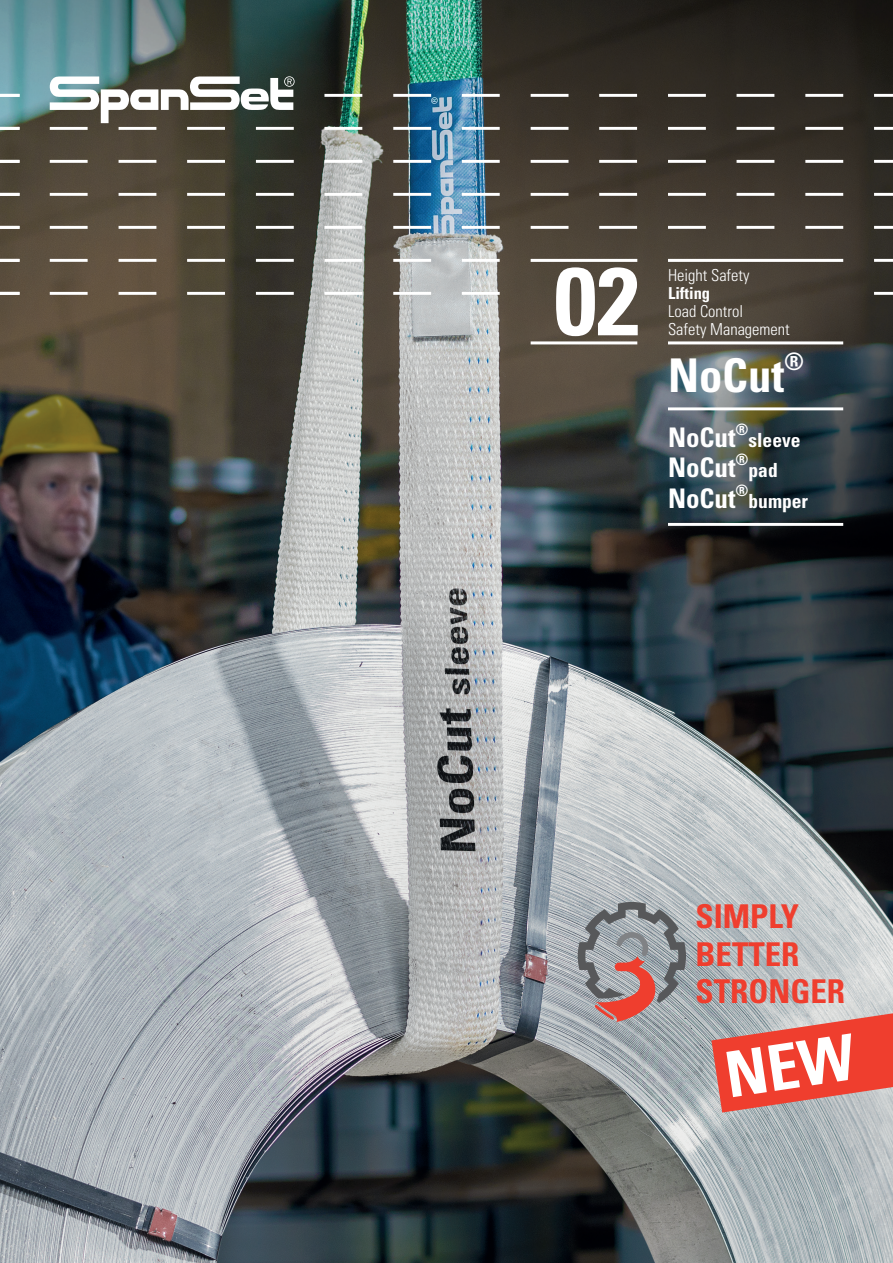
<style>
.page{position:relative;width:893px;height:1263px;background:#fff}
.page>*{position:absolute;margin:0;border:0;box-sizing:border-box;transform-origin:0 0}
.t1{font:700 condensed 46.5px "Univers";color:#fff}
.t2{font:700 condensed 32.85px/37.5px "Univers";color:#ef3e2e}
.t3{font:700 condensed 27px "Univers";color:#fff}
.t4{font:700 condensed 24px "Univers";color:#fff}
.t5{font:700 condensed 19.5px "Univers";color:#fff}
.t6{font:300 condensed 16.5px/18px "Univers";color:#fff}
.t7{font:700 condensed 16.5px "Univers";color:#fff}
</style>
<div class="page">
<img style="left:0;top:0;width:893px;height:1263px">
<svg style="left:578px;top:901px;width:108px;height:121px;background:#9f9092"></svg>
<hr style="left:874px;top:94px;width:19px;height:3px;background:#fff">
<hr style="left:874px;top:127px;width:19px;height:3px;background:#fff">
<hr style="left:874px;top:160px;width:19px;height:3px;background:#fff">
<hr style="left:874px;top:193px;width:19px;height:3px;background:#fff">
<hr style="left:874px;top:226px;width:19px;height:3px;background:#fff">
<hr style="left:874px;top:259px;width:19px;height:3px;background:#fff">
<hr style="left:874px;top:292px;width:19px;height:3px;background:#fff">
<hr style="left:50px;top:160px;width:38px;height:3px;background:#fff">
<hr style="left:50px;top:193px;width:38px;height:3px;background:#fff">
<hr style="left:50px;top:259px;width:38px;height:3px;background:#fff">
<hr style="left:50px;top:127px;width:38px;height:3px;background:#fff">
<hr style="left:50px;top:226px;width:38px;height:3px;background:#fff">
<hr style="left:50px;top:292px;width:38px;height:3px;background:#fff">
<hr style="left:119px;top:160px;width:37px;height:3px;background:#fff">
<hr style="left:119px;top:193px;width:37px;height:3px;background:#fff">
<hr style="left:119px;top:259px;width:37px;height:3px;background:#fff">
<hr style="left:119px;top:127px;width:37px;height:3px;background:#fff">
<hr style="left:119px;top:226px;width:37px;height:3px;background:#fff">
<hr style="left:119px;top:292px;width:37px;height:3px;background:#fff">
<hr style="left:187px;top:160px;width:38px;height:3px;background:#fff">
<hr style="left:187px;top:193px;width:38px;height:3px;background:#fff">
<hr style="left:187px;top:259px;width:38px;height:3px;background:#fff">
<hr style="left:187px;top:226px;width:38px;height:3px;background:#fff">
<hr style="left:187px;top:292px;width:38px;height:3px;background:#fff">
<hr style="left:599px;top:94px;width:38px;height:3px;background:#fff">
<hr style="left:599px;top:127px;width:38px;height:3px;background:#fff">
<hr style="left:599px;top:160px;width:38px;height:3px;background:#fff">
<hr style="left:599px;top:193px;width:38px;height:3px;background:#fff">
<hr style="left:599px;top:226px;width:38px;height:3px;background:#fff">
<hr style="left:668px;top:127px;width:38px;height:3px;background:#fff">
<hr style="left:668px;top:94px;width:38px;height:3px;background:#fff">
<hr style="left:668px;top:160px;width:38px;height:3px;background:#fff">
<hr style="left:668px;top:193px;width:38px;height:3px;background:#fff">
<hr style="left:668px;top:226px;width:38px;height:3px;background:#fff">
<hr style="left:668px;top:407px;width:175px;height:3px;background:#fff">
<hr style="left:668px;top:523px;width:175px;height:3px;background:#fff">
<hr style="left:736px;top:127px;width:38px;height:3px;background:#fff">
<hr style="left:736px;top:94px;width:38px;height:3px;background:#fff">
<hr style="left:736px;top:160px;width:38px;height:3px;background:#fff">
<hr style="left:736px;top:193px;width:38px;height:3px;background:#fff">
<hr style="left:736px;top:226px;width:38px;height:3px;background:#fff">
<hr style="left:805px;top:127px;width:38px;height:3px;background:#fff">
<hr style="left:805px;top:94px;width:38px;height:3px;background:#fff">
<hr style="left:805px;top:160px;width:38px;height:3px;background:#fff">
<hr style="left:805px;top:193px;width:38px;height:3px;background:#fff">
<hr style="left:805px;top:226px;width:38px;height:3px;background:#fff">
<hr style="left:256px;top:127px;width:38px;height:3px;background:#fff">
<hr style="left:187px;top:127px;width:38px;height:3px;background:#fff">
<hr style="left:256px;top:160px;width:38px;height:3px;background:#fff">
<hr style="left:256px;top:193px;width:38px;height:3px;background:#fff">
<hr style="left:256px;top:259px;width:38px;height:3px;background:#fff">
<hr style="left:256px;top:226px;width:38px;height:3px;background:#fff">
<hr style="left:256px;top:292px;width:38px;height:3px;background:#fff">
<hr style="left:324px;top:94px;width:38px;height:3px;background:#fff">
<hr style="left:324px;top:127px;width:38px;height:3px;background:#fff">
<hr style="left:324px;top:160px;width:38px;height:3px;background:#fff">
<hr style="left:324px;top:193px;width:38px;height:3px;background:#fff">
<hr style="left:324px;top:259px;width:38px;height:3px;background:#fff">
<hr style="left:324px;top:226px;width:38px;height:3px;background:#fff">
<hr style="left:324px;top:292px;width:38px;height:3px;background:#fff">
<hr style="left:393px;top:94px;width:38px;height:3px;background:#fff">
<hr style="left:393px;top:127px;width:38px;height:3px;background:#fff">
<hr style="left:393px;top:160px;width:38px;height:3px;background:#fff">
<hr style="left:393px;top:193px;width:38px;height:3px;background:#fff">
<hr style="left:393px;top:259px;width:38px;height:3px;background:#fff">
<hr style="left:393px;top:226px;width:38px;height:3px;background:#fff">
<hr style="left:393px;top:292px;width:38px;height:3px;background:#fff">
<hr style="left:462px;top:94px;width:38px;height:3px;background:#fff">
<hr style="left:462px;top:127px;width:38px;height:3px;background:#fff">
<hr style="left:462px;top:160px;width:38px;height:3px;background:#fff">
<hr style="left:462px;top:193px;width:38px;height:3px;background:#fff">
<hr style="left:462px;top:259px;width:38px;height:3px;background:#fff">
<hr style="left:462px;top:226px;width:38px;height:3px;background:#fff">
<hr style="left:462px;top:292px;width:38px;height:3px;background:#fff">
<hr style="left:531px;top:94px;width:37px;height:3px;background:#fff">
<hr style="left:531px;top:127px;width:37px;height:3px;background:#fff">
<hr style="left:531px;top:160px;width:37px;height:3px;background:#fff">
<hr style="left:531px;top:193px;width:37px;height:3px;background:#fff">
<hr style="left:531px;top:226px;width:37px;height:3px;background:#fff">
<hr style="left:0;top:94px;width:20px;height:3px;background:#fff">
<hr style="left:0;top:127px;width:20px;height:3px;background:#fff">
<hr style="left:0;top:160px;width:20px;height:3px;background:#fff">
<hr style="left:0;top:193px;width:20px;height:3px;background:#fff">
<hr style="left:0;top:226px;width:20px;height:3px;background:#fff">
<hr style="left:0;top:259px;width:20px;height:3px;background:#fff">
<hr style="left:0;top:292px;width:20px;height:3px;background:#fff">
<hr style="left:531px;top:259px;width:106px;height:3px;background:#fff">
<hr style="left:531px;top:341px;width:106px;height:3px;background:#fff">
<hr style="left:668px;top:259px;width:175px;height:3px;background:#fff">
<hr style="left:668px;top:341px;width:175px;height:3px;background:#fff">
<svg style="left:556px;top:267px;width:82px;height:69px"></svg>
<svg style="left:50px;top:76px;width:245px;height:47px"></svg>
<svg style="left:711px;top:1013px;width:182px;height:99px;background:#df6257"></svg>
<p class="t6" style="left:668px;top:266px;width:83px">Height Safety</p>
<p class="t7" style="left:668px;top:283px;width:44px">Lifting</p>
<p class="t6" style="left:668px;top:302px;width:123px">Load Control<br>Safety Management</p>
<h1 class="t1" style="left:668px;top:347px;width:118px">NoCut</h1>
<h3 class="t4" style="left:784px;top:347px;width:21px">®</h3>
<h3 class="t3" style="left:668px;top:421px;width:82px">NoCut<sup>®</sup></h3>
<p class="t5" style="left:748px;top:428px;width:53px">sleeve</p>
<h3 class="t3" style="left:668px;top:451px;width:82px">NoCut<sup>®</sup></h3>
<p class="t5" style="left:748px;top:458px;width:31px">pad</p>
<h3 class="t3" style="left:668px;top:482px;width:82px">NoCut<sup>®</sup></h3>
<p class="t5" style="left:748px;top:489px;width:61px">bumper</p>
<h2 class="t2" style="left:696px;top:897px;width:151px">SIMPLY<br>BETTER<br>STRONGER</h2>
</div>
